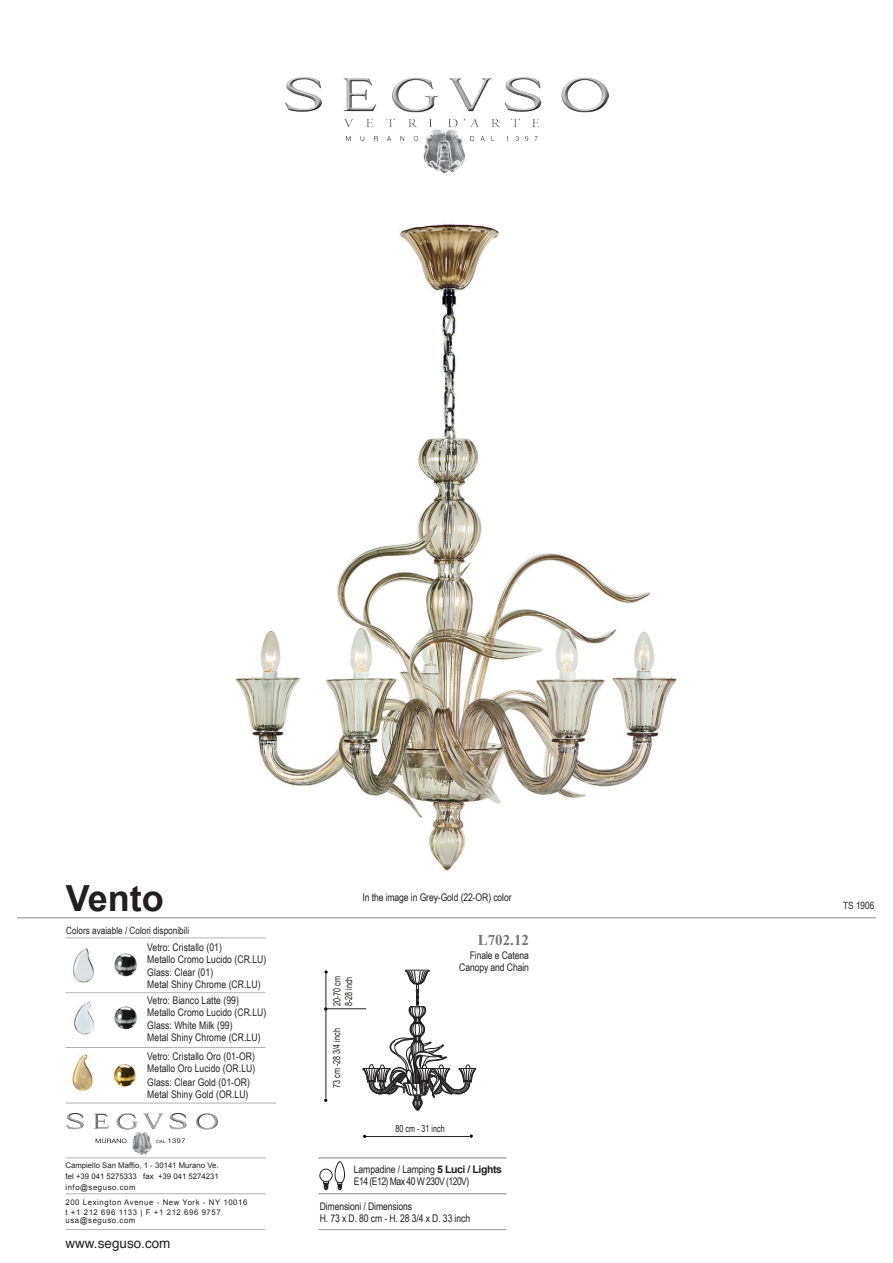
<style>
.page{position:relative;width:893px;height:1263px;background:#fff}
.page>*{position:absolute;margin:0;border:0;box-sizing:border-box;transform-origin:0 0}
.t1{font:700 36px "Arial";color:#231f20}
.t2{font:700 15px "Times New Roman";color:#757679}
.t3{font:13.5px "Helvetica";color:#231f20}
.t4{font:10.5px "Arial Narrow";letter-spacing:.005em;color:#231f20}
.t5{font:10.5px "Arial Narrow";letter-spacing:-.05em;color:#231f20}
.t6{font:10.05px "Arial Narrow";color:#231f20}
.t7{font:9.75px "Arial Narrow";color:#1d1d1b;scale:.9 1}
.t8{font:9.15px "Arial Narrow";color:#231f20}
.t9{font:7.8px/11.1px "Arial";letter-spacing:.075em;color:#231f20;text-align:justify}
.s1{font-size:8.4px}
.s2{font-family:"Arial";font-weight:700}
</style>
<div class="page">
<hr style="left:17px;top:917px;width:859px;height:1px;background:#939598">
<img style="left:72px;top:1113px;width:139px;height:17px">
<img style="left:143px;top:1113px;width:20px;height:16px">
<img style="left:94px;top:1113px;width:15px;height:16px">
<img style="left:116px;top:1113px;width:22px;height:16px">
<img style="left:66px;top:1113px;width:18px;height:16px">
<img style="left:169px;top:1113px;width:17px;height:16px">
<img style="left:196px;top:1113px;width:22px;height:16px">
<svg style="left:96px;top:1138px;width:31px;height:5px"></svg>
<svg style="left:157px;top:1138px;width:28px;height:5px"></svg>
<img style="left:132px;top:1132px;width:20px;height:22px">
<hr style="left:65px;top:1193px;width:200px;height:1px;background:#939598">
<hr style="left:65px;top:1229px;width:200px;height:1px;background:#939598">
<hr style="left:65px;top:1158px;width:200px;height:1px;background:#939598">
<img style="left:285px;top:77px;width:323px;height:97px">
<hr style="left:65px;top:1103px;width:211px;height:1px;background:#939598">
<img style="left:235px;top:224px;width:442px;height:647px">
<hr style="left:318px;top:1193px;width:189px;height:1px;background:#939598">
<hr style="left:318px;top:1229px;width:188px;height:1px;background:#939598">
<hr style="left:318px;top:1158px;width:188px;height:1px;background:#939598">
<svg style="left:320px;top:1161px;width:25px;height:29px"></svg>
<hr style="left:65px;top:992px;width:200px;height:1px;background:#939598">
<hr style="left:65px;top:1047px;width:200px;height:1px;background:#939598">
<hr style="left:65px;top:938px;width:200px;height:1px;background:#939598">
<img style="left:113px;top:1064px;width:23px;height:23px">
<img style="left:72px;top:1054px;width:21px;height:37px">
<svg style="left:360px;top:970px;width:116px;height:140px"></svg>
<hr style="left:326px;top:974px;width:1px;height:125px;background:#231f20">
<hr style="left:364px;top:1136px;width:106px;height:1px;background:#231f20">
<svg style="left:324px;top:970px;width:4px;height:4px"></svg>
<svg style="left:470px;top:1134px;width:3px;height:4px"></svg>
<hr style="left:325px;top:1008px;width:41px;height:1px;background:#231f20">
<img style="left:72px;top:948px;width:22px;height:35px">
<img style="left:74px;top:1002px;width:20px;height:33px">
<img style="left:114px;top:953px;width:23px;height:24px">
<img style="left:114px;top:1006px;width:23px;height:24px">
<p class="t1" style="left:66px;top:873px;width:100px">Vento</p>
<p class="t6" style="left:66px;top:923px;width:124px">Colors avaiable / Colori disponibili</p>
<p class="t4" style="left:147px;top:939px;width:76px">Vetro: Cristallo (01)</p>
<p class="t4" style="left:147px;top:951px;width:121px">Metallo Cromo Lucido (CR.LU)</p>
<p class="t4" style="left:147px;top:965px;width:67px">Glass: Clear (01)</p>
<p class="t4" style="left:147px;top:977px;width:115px">Metal Shiny Chrome (CR.LU)</p>
<p class="t4" style="left:147px;top:992px;width:93px">Vetro: Bianco Latte (99)</p>
<p class="t4" style="left:147px;top:1004px;width:121px">Metallo Cromo Lucido (CR.LU)</p>
<p class="t4" style="left:147px;top:1017px;width:87px">Glass: White Milk (99)</p>
<p class="t4" style="left:147px;top:1029px;width:115px">Metal Shiny Chrome (CR.LU)</p>
<p class="t4" style="left:147px;top:1049px;width:109px">Vetro: Cristallo Oro (01-OR)</p>
<p class="t4" style="left:147px;top:1061px;width:110px">Metallo Oro Lucido (OR.LU)</p>
<p class="t4" style="left:147px;top:1074px;width:104px">Glass: Clear Gold (01-OR)</p>
<p class="t4" style="left:147px;top:1086px;width:103px">Metal Shiny Gold (OR.LU)</p>
<p class="t9" style="left:65px;top:1159px;width:155px">Campiello San Maffio, 1 - 30141 Murano Ve. <span class="s1">t</span>el +39 041 5275333 fax +39 041 5274231 info@seguso.com</p>
<p class="t9" style="left:65px;top:1197px;width:183px;line-height:10.1px">200 Lexington Avenue - New York - NY 10016 t +1 212 696 1133 | F +1 212 696 9757</p>
<p class="t9" style="left:65px;top:1215px;width:71px">usa@seguso.com</p>
<p class="t3" style="left:65px;top:1232px;width:107px">www.seguso.com</p>
<p class="t4" style="left:362px;top:889px;width:151px">In the image in Grey-Gold (22-OR) color</p>
<p class="t8" style="left:347px;top:1001px;width:32px;rotate:-90deg">20-50 cm</p>
<p class="t7" style="left:330px;top:1006px;width:35px;rotate:-90deg">20-70 cm</p>
<p class="t7" style="left:342px;top:1006px;width:34px;rotate:-90deg">8-28 inch</p>
<p class="t7" style="left:329px;top:1087px;width:67px;rotate:-90deg">73 cm -28 3/4 inch</p>
<p class="t2" style="left:478px;top:929px;width:53px">L702.12</p>
<p class="t4" style="left:470px;top:947px;width:61px">Finale e Catena</p>
<p class="t4" style="left:459px;top:959px;width:71px">Canopy and Chain</p>
<p class="t7" style="left:395px;top:1122px;width:56px">80 cm - 31 inch</p>
<p class="t4" style="left:354px;top:1162px;width:149px">Lampadine / Lamping <span class="s2">5 Luci / Lights</span></p>
<p class="t5" style="left:354px;top:1174px;width:117px">E14 (E12) Max 40 W 230V (120V)</p>
<p class="t4" style="left:320px;top:1198px;width:94px">Dimensioni / Dimensions</p>
<p class="t4" style="left:320px;top:1210px;width:152px">H. 73 x D. 80 cm - H. 28 3/4 x D. 33 inch</p>
<p class="t6" style="left:843px;top:898px;width:32px">TS 1906</p>
</div>
